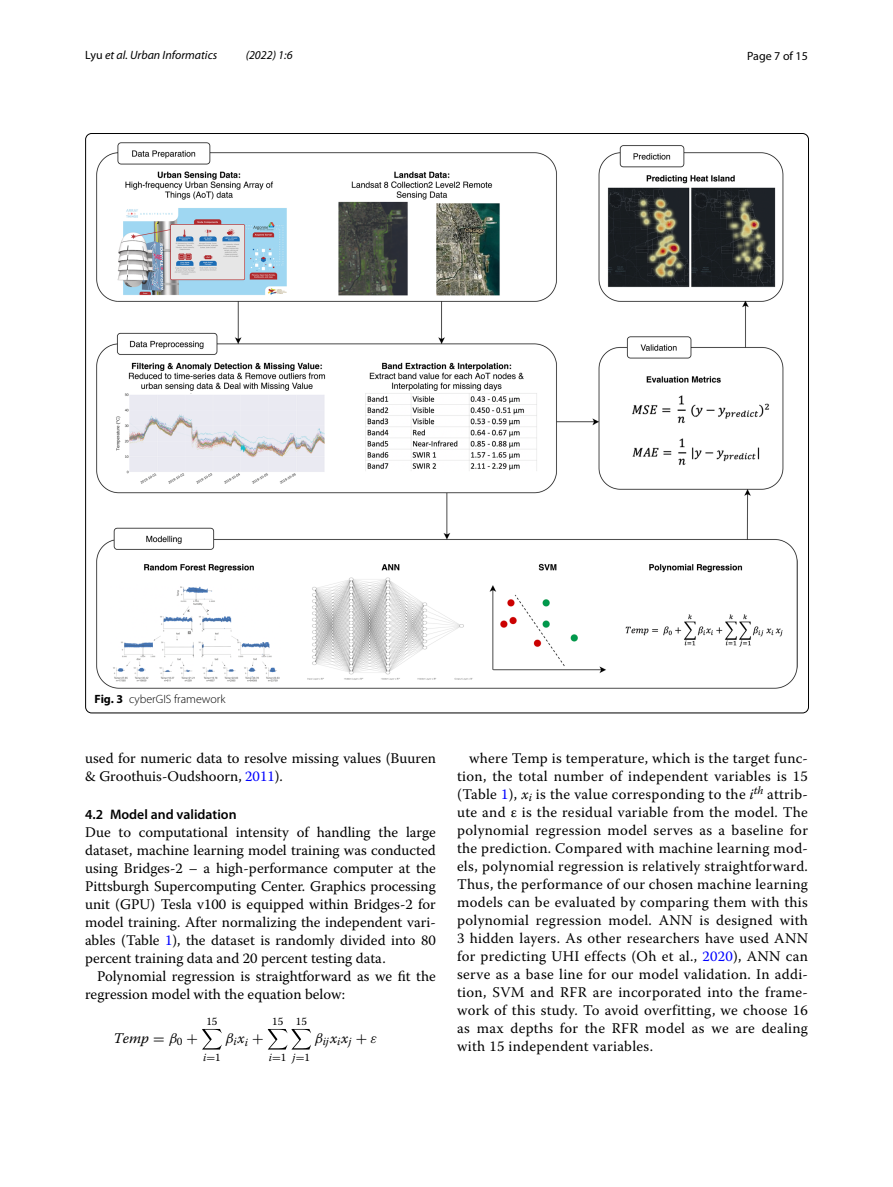
<style>
.page{position:relative;width:893px;height:1187px;background:#fff}
.page>*{position:absolute;margin:0;border:0;box-sizing:border-box;transform-origin:0 0}
.t1{font:14.7px/18px "Warnock Pro";color:#000}
.t2{font:14.7px "Warnock Pro It 3";color:#000}
.t3{font:600 13.8px "Myriad Pro";color:#000}
.t4{font:italic 12px "Myriad Pro";color:#000}
.t5{font:300 12px "Myriad Pro";color:#000}
.t6{font:12px "Myriad Pro";color:#000}
.t7{font:11.25px "Warnock Pro It 3";color:#000}
.t8{font:11.25px "Warnock Pro Regular 2";color:#000}
.s1{font-style:normal}
.s2{font-weight:700}
.s3{color:#00f}
.s4{font-family:"MTSYN"}
.s5{font-family:"MTMI"}
.s6{font-family:"Warnock Pro Regular 2"}
.s7{font-family:"Warnock Pro It 4"}
.s8{font-family:"Warnock Pro It 2"}
</style>
<div class="page">
<svg style="left:202px;top:1029px;width:20px;height:20px"></svg>
<svg style="left:268px;top:1029px;width:43px;height:20px"></svg>
<img style="left:97px;top:142px;width:700px;height:546px">
<p class="t4" style="left:85px;top:48px;width:134px"><span class="s1">Lyu</span> et al. Urban Informatics</p>
<p class="t4" style="left:246px;top:48px;width:48px">(2022) 1:6</p>
<p class="t6" style="left:747px;top:48px;width:62px">Page 7 of 15</p>
<p class="t5" style="left:95px;top:692px;width:132px"><span class="s2">Fig. 3</span> cyberGIS framework</p>
<p class="t1" style="left:85px;top:749px;width:352px">used for numeric data to resolve missing values (Buuren &amp; Groothuis-Oudshoorn, <span class="s3">2011</span>).</p>
<p class="t3" style="left:85px;top:805px;width:153px">4.2 Model and validation</p>
<p class="t1" style="left:85px;top:822px;width:352px;text-align:justify">Due to computational intensity of handling the large dataset, machine learning model training was conducted using Bridges-2 – a high-performance computer at the Pittsburgh Supercomputing Center. Graphics processing unit (GPU) Tesla v100 is equipped within Bridges-2 for model training. After normalizing the independent vari&shy;ables (Table <span class="s3">1</span>), the dataset is randomly divided into 80 percent training data and 20 percent testing data.</p>
<p class="t1" style="left:85px;top:966px;width:352px;text-indent:12px">Polynomial regression is straightforward as we fit the regression model with the equation below:</p>
<p class="t2" style="left:114px;top:1032px;width:86px">Temp <span class="s4">=</span> <span class="s5">β</span><sub>0</sub> <span class="s4">+</span></p>
<p class="t8" style="left:206px;top:1013px;width:13px">15</p>
<p class="t7" style="left:203px;top:1052px;width:19px">i<span class="s4">=</span><span class="s6">1</span></p>
<p class="t8" style="left:272px;top:1013px;width:13px">15</p>
<p class="t7" style="left:269px;top:1052px;width:19px">i<span class="s4">=</span><span class="s6">1</span></p>
<p class="t8" style="left:296px;top:1013px;width:13px">15</p>
<p class="t7" style="left:293px;top:1052px;width:19px">j<span class="s4">=</span><span class="s6">1</span></p>
<p class="t7" style="left:225px;top:1037px;width:40px"><sup>β</sup>i<sup>x</sup>i <sup>+</sup></p>
<p class="t7" style="left:314px;top:1037px;width:64px"><sup>β</sup>ij<sup>x</sup>i<sup>x</sup>j <sup>+</sup> <sup>ε</sup></p>
<p class="t1" style="left:457px;top:749px;width:352px;text-align:justify;text-indent:12px">where Temp is temperature, which is the target func&shy;tion, the total number of independent variables is 15 (Table <span class="s3">1</span>), <span class="s7">x</span><sub>i</sub> is the value corresponding to the <span class="s8">i</span><sup>th</sup> attrib&shy;ute and ε is the residual variable from the model. The polynomial regression model serves as a baseline for the prediction. Compared with machine learning mod&shy;els, polynomial regression is relatively straightforward.<br>Thus, the performance of our chosen machine learning models can be evaluated by comparing them with this polynomial regression model. ANN is designed with 3 hidden layers. As other researchers have used ANN for predicting UHI effects (Oh et al., <span class="s3">2020</span>), ANN can serve as a base line for our model validation. In addi&shy;tion, SVM and RFR are incorporated into the frame&shy;work of this study. To avoid overfitting, we choose 16 as max depths for the RFR model as we are dealing with 15 independent variables.</p>
</div>
